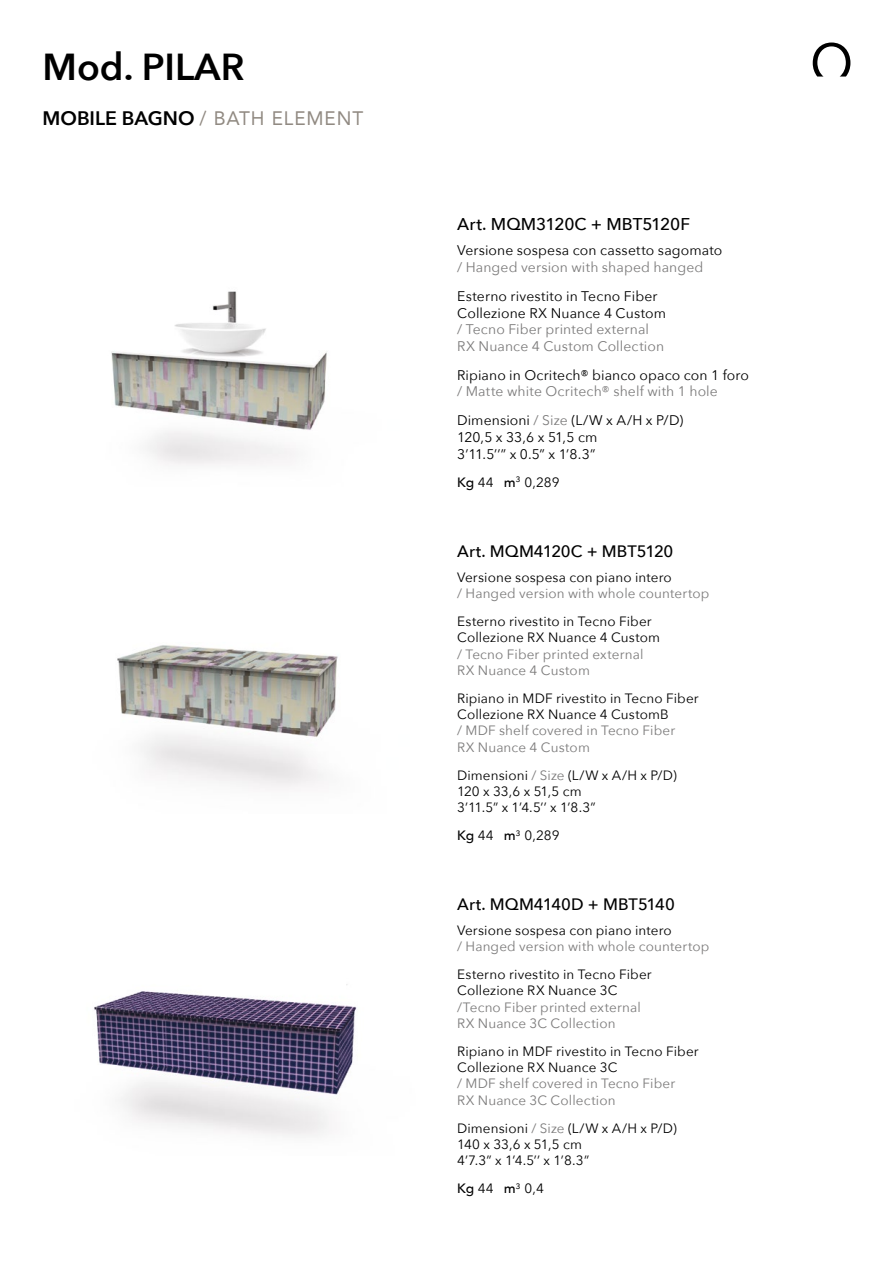
<style>
.page{position:relative;width:893px;height:1263px;background:#fff}
.page>*{position:absolute;margin:0;border:0;box-sizing:border-box;transform-origin:0 0}
.t1{font:600 37.5px "Avenir Next";color:#000}
.t2{font:19.5px "Avenir";letter-spacing:.05em;color:#918a82}
.t3{font:500 17.1px "Avenir Next";letter-spacing:-.005em;color:#000}
.t4{font:500 16.5px "Avenir Next";color:#000}
.t5{font:13.95px/16.6px "Avenir Next";letter-spacing:.01em;color:#7c7b7b}
.t6{font:13.95px/16.6px "Avenir Next";letter-spacing:.01em;color:#000}
.t7{font:13.95px/16.6px "Avenir Next";letter-spacing:-.03em;color:#000}
.t8{font:13.5px/16.2px "Avenir Next";letter-spacing:.01em;color:#000}
.t9{font:13.5px/16.2px "Avenir Next";letter-spacing:.01em;color:#7c7b7b}
.s1{font-family:"Avenir Next";font-weight:600;color:#000}
.s2{color:#000}
.s3{font-weight:500}
.s4{color:#7c7b7b}
</style>
<div class="page">
<svg style="left:813px;top:43px;width:37px;height:34px"></svg>
<img style="left:94px;top:984px;width:263px;height:152px">
<img style="left:117px;top:645px;width:221px;height:143px">
<img style="left:111px;top:291px;width:216px;height:174px">
<h1 class="t1" style="left:43px;top:35px;width:203px">Mod. PILAR</h1>
<h2 class="t2" style="left:43px;top:103px;width:322px"><span class="s1">MOBILE BAGNO</span> / BATH ELEMENT</h2>
<p class="t3" style="left:457px;top:209px;width:234px">Art. MQM3120C + MBT5120F</p>
<p class="t6" style="left:457px;top:242px;width:267px">Versione sospesa con cassetto sagomato</p>
<p class="t5" style="left:457px;top:258px;width:248px">/ Hanged version with shaped hanged</p>
<p class="t6" style="left:457px;top:287px;width:211px">Esterno rivestito in Tecno Fiber<br>Collezione RX Nuance 4 Custom</p>
<p class="t5" style="left:457px;top:320px;width:209px">/ Tecno Fiber printed external<br>RX Nuance 4 Custom Collection</p>
<p class="t6" style="left:457px;top:366px;width:293px">Ripiano in Ocritech® bianco opaco con 1 foro</p>
<p class="t5" style="left:457px;top:377px;width:262px;line-height:28.7px">/ Matte white Ocritech® shelf with 1 hole<br><span class="s2">Dimensioni</span> / Size <span class="s2">(L/W x A/H x P/D)</span></p>
<p class="t7" style="left:457px;top:428px;width:142px">120,5 x 33,6 x 51,5 cm<br>3’11.5’’” x 0.5” x 1’8.3”</p>
<p class="t8" style="left:457px;top:473px;width:104px"><span class="s3">Kg</span> 44 <span class="s3">m</span><sup>3</sup> 0,289</p>
<p class="t4" style="left:457px;top:537px;width:218px">Art. MQM4120C + MBT5120</p>
<p class="t8" style="left:457px;top:568px;width:216px">Versione sospesa con piano intero</p>
<p class="t9" style="left:457px;top:585px;width:254px">/ Hanged version with whole countertop</p>
<p class="t8" style="left:457px;top:613px;width:204px">Esterno rivestito in Tecno Fiber<br>Collezione RX Nuance 4 Custom</p>
<p class="t9" style="left:457px;top:645px;width:188px">/ Tecno Fiber printed external<br>RX Nuance 4 Custom</p>
<p class="t8" style="left:457px;top:690px;width:243px">Ripiano in MDF rivestito in Tecno Fiber<br>Collezione RX Nuance 4 CustomB</p>
<p class="t9" style="left:457px;top:722px;width:220px">/ MDF shelf covered in Tecno Fiber<br>RX Nuance 4 Custom</p>
<p class="t8" style="left:457px;top:766px;width:221px">Dimensioni <span class="s4">/ Size</span> (L/W x A/H x P/D)<br>120 x 33,6 x 51,5 cm<br>3’11.5” x 1’4.5’’ x 1’8.3”</p>
<p class="t8" style="left:457px;top:827px;width:104px"><span class="s3">Kg</span> 44 <span class="s3">m</span><sup>3</sup> 0,289</p>
<p class="t4" style="left:457px;top:890px;width:219px">Art. MQM4140D + MBT5140</p>
<p class="t8" style="left:457px;top:921px;width:216px">Versione sospesa con piano intero</p>
<p class="t9" style="left:457px;top:937px;width:254px">/ Hanged version with whole countertop</p>
<p class="t8" style="left:457px;top:966px;width:196px">Esterno rivestito in Tecno Fiber<br>Collezione RX Nuance 3C</p>
<p class="t9" style="left:457px;top:998px;width:185px">/Tecno Fiber printed external<br>RX Nuance 3C Collection</p>
<p class="t8" style="left:457px;top:1042px;width:243px">Ripiano in MDF rivestito in Tecno Fiber<br>Collezione RX Nuance 3C</p>
<p class="t9" style="left:457px;top:1075px;width:220px">/ MDF shelf covered in Tecno Fiber<br>RX Nuance 3C Collection</p>
<p class="t8" style="left:457px;top:1119px;width:221px">Dimensioni <span class="s4">/ Size</span> (L/W x A/H x P/D)<br>140 x 33,6 x 51,5 cm<br>4’7.3” x 1’4.5’’ x 1’8.3”</p>
<p class="t8" style="left:457px;top:1180px;width:88px"><span class="s3">Kg</span> 44 <span class="s3">m</span><sup>3</sup> 0,4</p>
</div>
